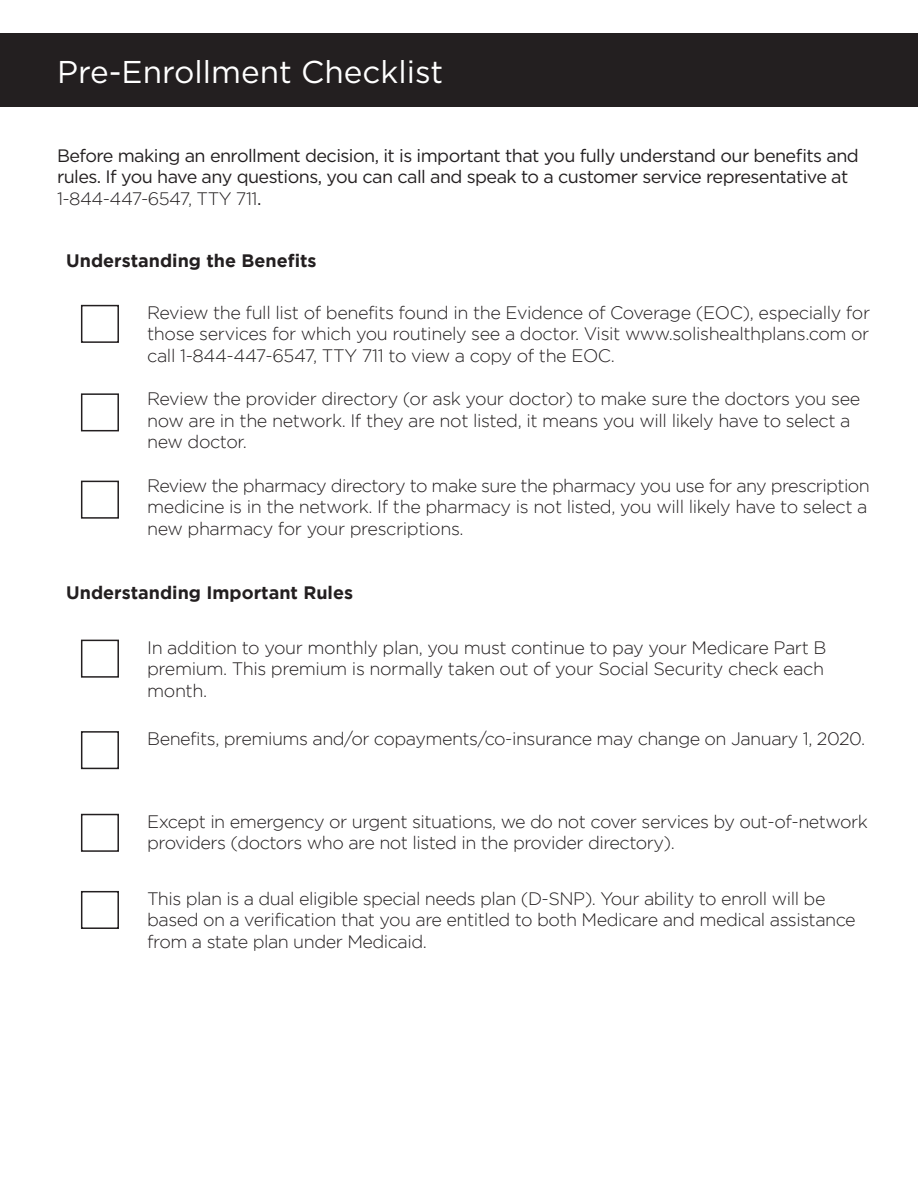
<style>
.page{position:relative;width:918px;height:1188px;background:#fff}
.page>*{position:absolute;margin:0;border:0;box-sizing:border-box;transform-origin:0 0}
.t1{font:31.5px "Gotham";color:#fff}
.t2{font:300 18px/21.6px "Gotham";letter-spacing:-.03em;color:#231f20}
.t3{font:18px/21.6px "Gotham";letter-spacing:-.03em;color:#231f20}
.t4{font:700 18px "Gotham";color:#231f20}
.s1{font-weight:300}
</style>
<div class="page">
<div style="left:0;top:34px;width:918px;height:73px;background:#231f20"></div>
<div style="left:81px;top:305px;width:38px;height:38px;border:2px solid #231f20"></div>
<div style="left:81px;top:393px;width:38px;height:38px;border:2px solid #231f20"></div>
<div style="left:81px;top:481px;width:38px;height:38px;border:2px solid #231f20"></div>
<div style="left:81px;top:640px;width:38px;height:38px;border:2px solid #231f20"></div>
<div style="left:81px;top:731px;width:38px;height:38px;border:2px solid #231f20"></div>
<div style="left:81px;top:814px;width:38px;height:38px;border:2px solid #231f20"></div>
<div style="left:81px;top:891px;width:38px;height:38px;border:2px solid #231f20"></div>
<h1 class="t1" style="left:57px;top:52px;width:388px">Pre-Enrollment Checklist</h1>
<p class="t3" style="left:57px;top:144px;width:803px">Before making an enrollment decision, it is important that you fully understand our benefits and rules. If you have any questions, you can call and speak to a customer service representative at<br><span class="s1">1-844-447-6547, TTY 711</span>.</p>
<p class="t4" style="left:66px;top:250px;width:252px">Understanding the Benefits</p>
<p class="t2" style="left:147px;top:301px;width:725px;text-align:justify">Review the full list of benefits found in the Evidence of Coverage (EOC), especially for those services for which you routinely see a doctor. Visit www.solishealthplans.com or call 1-844-447-6547, TTY 711 to view a copy of the EOC.</p>
<p class="t2" style="left:147px;top:388px;width:715px">Review the provider directory (or ask your doctor) to make sure the doctors you see now are in the network. If they are not listed, it means you will likely have to select a new doctor.</p>
<p class="t2" style="left:147px;top:474px;width:724px">Review the pharmacy directory to make sure the pharmacy you use for any prescription medicine is in the network. If the pharmacy is not listed, you will likely have to select a new pharmacy for your prescriptions.</p>
<p class="t4" style="left:66px;top:582px;width:288px">Understanding Important Rules</p>
<p class="t2" style="left:147px;top:636px;width:681px">In addition to your monthly plan, you must continue to pay your Medicare Part B premium. This premium is normally taken out of your Social Security check each month.</p>
<p class="t2" style="left:147px;top:728px;width:720px">Benefits, premiums and/or copayments/co-insurance may change on January 1, 2020.</p>
<p class="t2" style="left:147px;top:810px;width:722px">Except in emergency or urgent situations, we do not cover services by out-of-network providers (doctors who are not listed in the provider directory).</p>
<p class="t2" style="left:147px;top:887px;width:710px">This plan is a dual eligible special needs plan (D-SNP). Your ability to enroll will be based on a verification that you are entitled to both Medicare and medical assistance from a state plan under Medicaid.</p>
</div>
